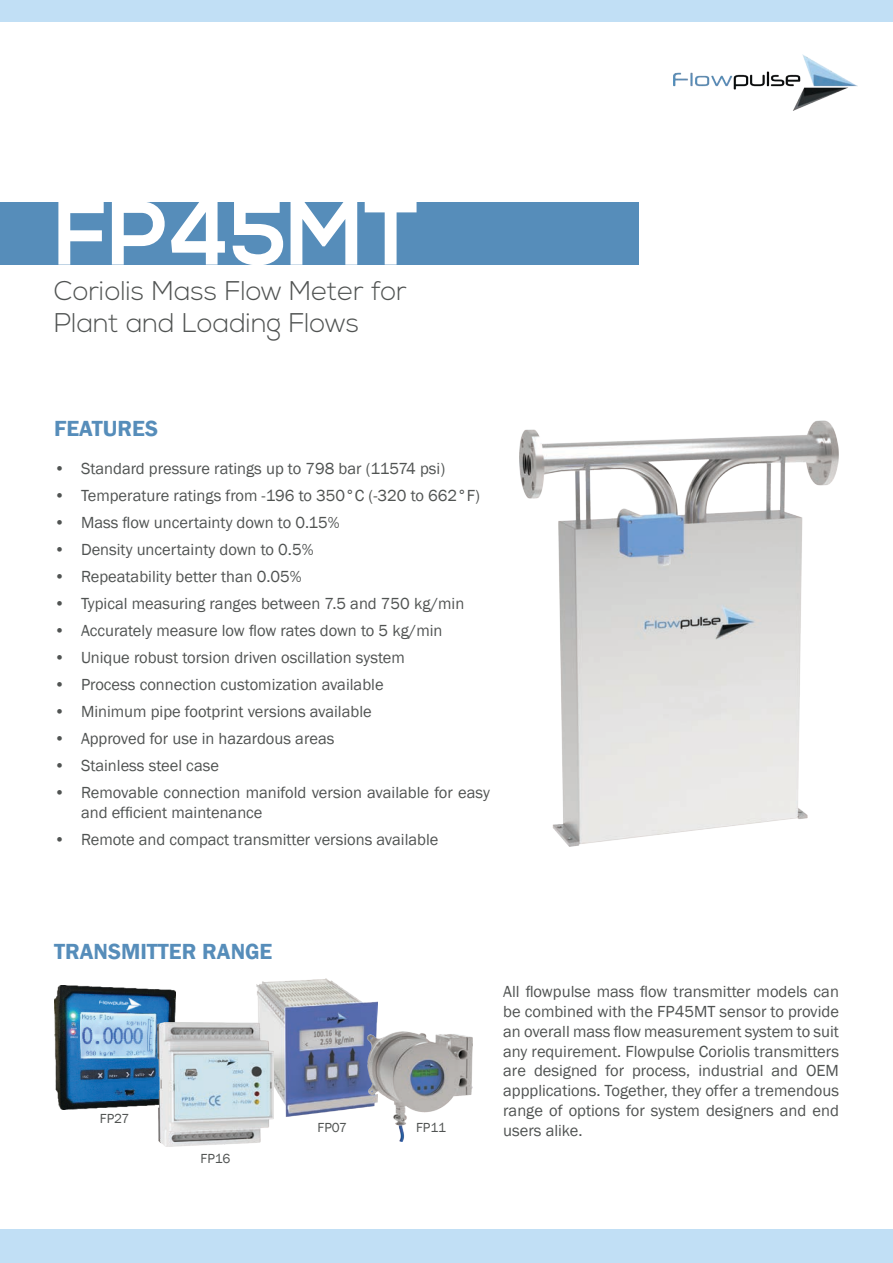
<style>
.page{position:relative;width:893px;height:1263px;background:#fff}
.page>*{position:absolute;margin:0;border:0;box-sizing:border-box;transform-origin:0 0}
.t1{font:700 90px "Nexa";color:#fff}
.t2{font:300 27px "Nexa";color:#505352}
.t3{font:600 22.5px "Franklin Gothic";color:#568dba}
.t4{font:16.5px/19.8px "Franklin Gothic";color:#505352}
.t5{font:13.5px "Franklin Gothic";color:#505352}
</style>
<div class="page">
<div style="left:0;top:0;width:893px;height:21px;background:#c1dff5"></div>
<div style="left:0;top:1229px;width:893px;height:34px;background:#c1dff5"></div>
<img style="left:673px;top:54px;width:184px;height:56px">
<div style="left:0;top:202px;width:638px;height:62px;background:#568dba"></div>
<img style="left:519px;top:420px;width:320px;height:427px">
<img style="left:257px;top:978px;width:121px;height:139px">
<img style="left:54px;top:986px;width:121px;height:123px">
<img style="left:157px;top:1023px;width:117px;height:123px">
<img style="left:367px;top:1031px;width:105px;height:111px">
<p class="t1" style="left:54px;top:182px;width:367px">FP45MT</p>
<p class="t2" style="left:54px;top:275px;width:355px">Coriolis Mass Flow Meter for</p>
<p class="t2" style="left:54px;top:307px;width:307px">Plant and Loading Flows</p>
<p class="t3" style="left:54px;top:415px;width:106px">FEATURES</p>
<p class="t4" style="left:54px;top:459px;width:393px">• Standard pressure ratings up to 798 bar (11574 psi)</p>
<p class="t4" style="left:54px;top:486px;width:428px">• Temperature ratings from -196 to 350°C (-320 to 662°F)</p>
<p class="t4" style="left:54px;top:513px;width:287px">• Mass flow uncertainty down to 0.15%</p>
<p class="t4" style="left:54px;top:540px;width:261px">• Density uncertainty down to 0.5%</p>
<p class="t4" style="left:54px;top:567px;width:249px">• Repeatability better than 0.05%</p>
<p class="t4" style="left:54px;top:594px;width:412px">• Typical measuring ranges between 7.5 and 750 kg/min</p>
<p class="t4" style="left:54px;top:621px;width:390px">• Accurately measure low flow rates down to 5 kg/min</p>
<p class="t4" style="left:54px;top:648px;width:352px">• Unique robust torsion driven oscillation system</p>
<p class="t4" style="left:54px;top:675px;width:331px">• Process connection customization available</p>
<p class="t4" style="left:54px;top:702px;width:319px">• Minimum pipe footprint versions available</p>
<p class="t4" style="left:54px;top:729px;width:282px">• Approved for use in hazardous areas</p>
<p class="t4" style="left:54px;top:756px;width:166px">• Stainless steel case</p>
<p class="t4" style="left:81px;top:783px;width:411px;text-indent:-27px">• Removable connection manifold version available for easy and efficient maintenance</p>
<p class="t4" style="left:54px;top:830px;width:386px">• Remote and compact transmitter versions available</p>
<p class="t3" style="left:54px;top:938px;width:220px">TRANSMITTER RANGE</p>
<p class="t5" style="left:100px;top:1110px;width:31px">FP27</p>
<p class="t5" style="left:201px;top:1150px;width:31px">FP16</p>
<p class="t5" style="left:317px;top:1119px;width:31px">FP07</p>
<p class="t5" style="left:416px;top:1119px;width:31px">FP11</p>
<p class="t4" style="left:503px;top:982px;width:337px;text-align:justify">All flowpulse mass flow transmitter models can be combined with the FP45MT sensor to provide an overall mass flow measurement system to suit any requirement. Flowpulse Coriolis transmitters are designed for process, industrial and OEM appplications. Together, they offer a tremendous range of options for system designers and end users alike.</p>
</div>
